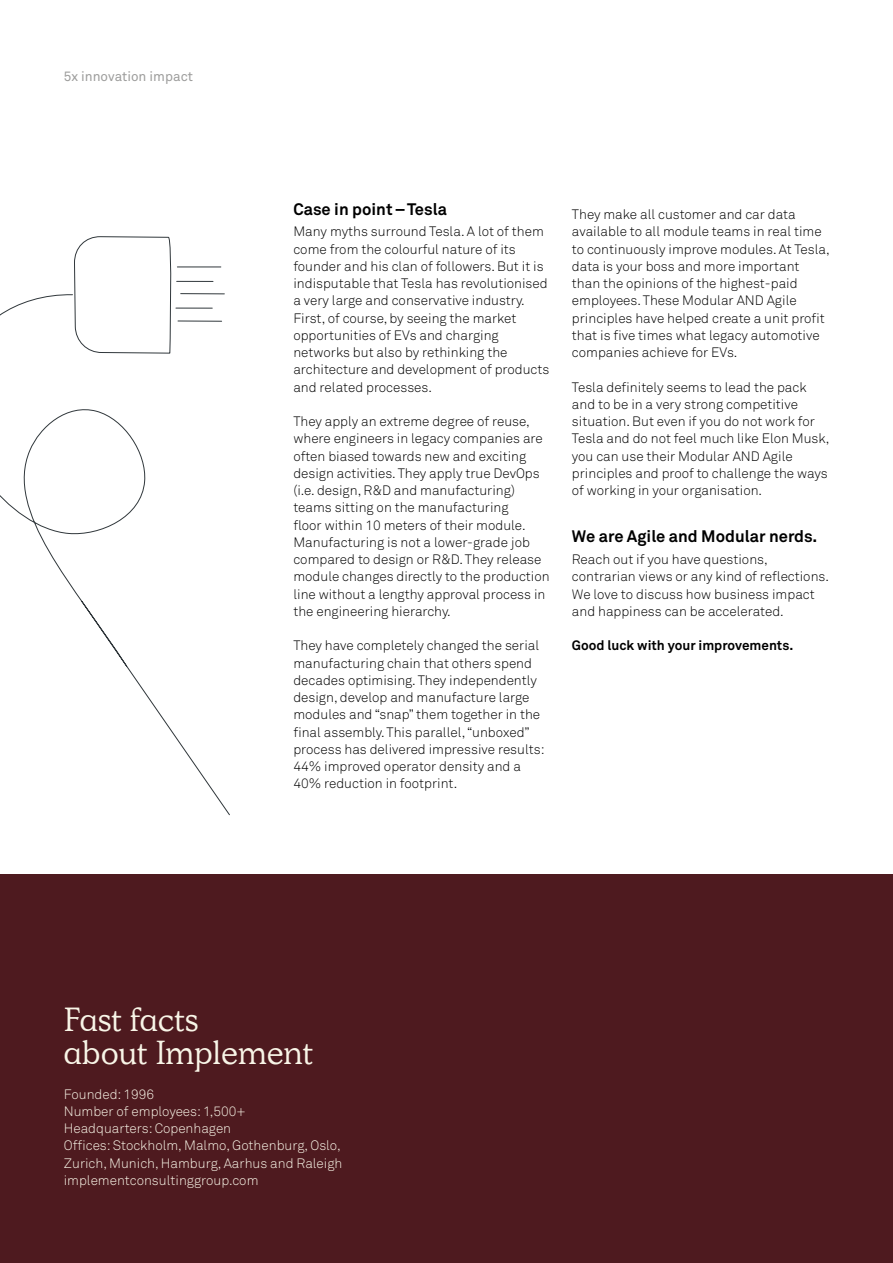
<style>
.page{position:relative;width:893px;height:1263px;background:#fff}
.page>*{position:absolute;margin:0;border:0;box-sizing:border-box;transform-origin:0 0}
.t1{font:33px/33px "Simula";color:#f8f5e7}
.t2{font:700 16.5px "Akkurat Pro";color:#000}
.t3{font:13.5px/17.2px "Akkurat Light Pro";color:#000}
.t4{font:13.5px/17.2px "Akkurat Light Pro";color:#f8f5e7}
.t5{font:700 13.5px "Akkurat Pro";color:#000}
.t6{font:13.5px "Akkurat Pro";color:#9d9d9c}
</style>
<div class="page">
<div style="left:0;top:875px;width:893px;height:388px;background:#4e1a1f"></div>
<svg style="left:74px;top:236px;width:151px;height:58px"></svg>
<svg style="left:0;top:294px;width:230px;height:522px"></svg>
<p class="t6" style="left:64px;top:68px;width:131px">5x innovation impact</p>
<p class="t2" style="left:293px;top:199px;width:155px">Case in point–Tesla</p>
<p class="t3" style="left:293px;top:223px;width:257px">Many myths surround Tesla. A lot of them come from the colourful nature of its founder and his clan of followers. But it is indisputable that Tesla has revolutionised a very large and conservative industry.<br>First, of course, by seeing the market opportunities of EVs and charging networks but also by rethinking the architecture and development of products and related processes.</p>
<p class="t3" style="left:293px;top:413px;width:258px">They apply an extreme degree of reuse, where engineers in legacy companies are often biased towards new and exciting design activities. They apply true DevOps (i.e. design, R&amp;D and manufacturing) teams sitting on the manufacturing<br>floor within 10 meters of their module.<br>Manufacturing is not a lower-grade job compared to design or R&amp;D. They release module changes directly to the production line without a lengthy approval process in the engineering hierarchy.</p>
<p class="t3" style="left:293px;top:637px;width:253px">They have completely changed the serial manufacturing chain that others spend decades optimising. They independently design, develop and manufacture large modules and “snap” them together in the final assembly. This parallel, “unboxed” process has delivered impressive results:<br>44% improved operator density and a 40% reduction in footprint.</p>
<p class="t3" style="left:572px;top:206px;width:259px">They make all customer and car data available to all module teams in real time to continuously improve modules. At Tesla, data is your boss and more important than the opinions of the highest-paid employees. These Modular AND Agile principles have helped create a unit profit that is five times what legacy automotive companies achieve for EVs.</p>
<p class="t3" style="left:572px;top:379px;width:259px">Tesla definitely seems to lead the pack and to be in a very strong competitive situation. But even if you do not work for Tesla and do not feel much like Elon Musk, you can use their Modular AND Agile principles and proof to challenge the ways of working in your organisation.</p>
<p class="t2" style="left:572px;top:526px;width:247px">We are Agile and Modular nerds.</p>
<p class="t3" style="left:572px;top:551px;width:258px">Reach out if you have questions, contrarian views or any kind of reflections.<br>We love to discuss how business impact and happiness can be accelerated.</p>
<p class="t5" style="left:572px;top:637px;width:223px">Good luck with your improvements.</p>
<h1 class="t1" style="left:64px;top:1004px;width:251px">Fast facts<br>about Implement</h1>
<p class="t4" style="left:64px;top:1085px;width:280px">Founded: 1996<br>Number of employees: 1,500+<br>Headquarters: Copenhagen<br>Offices: Stockholm, Malmo, Gothenburg, Oslo,<br>Zurich, Munich, Hamburg, Aarhus and Raleigh implementconsultinggroup.com</p>
</div>
